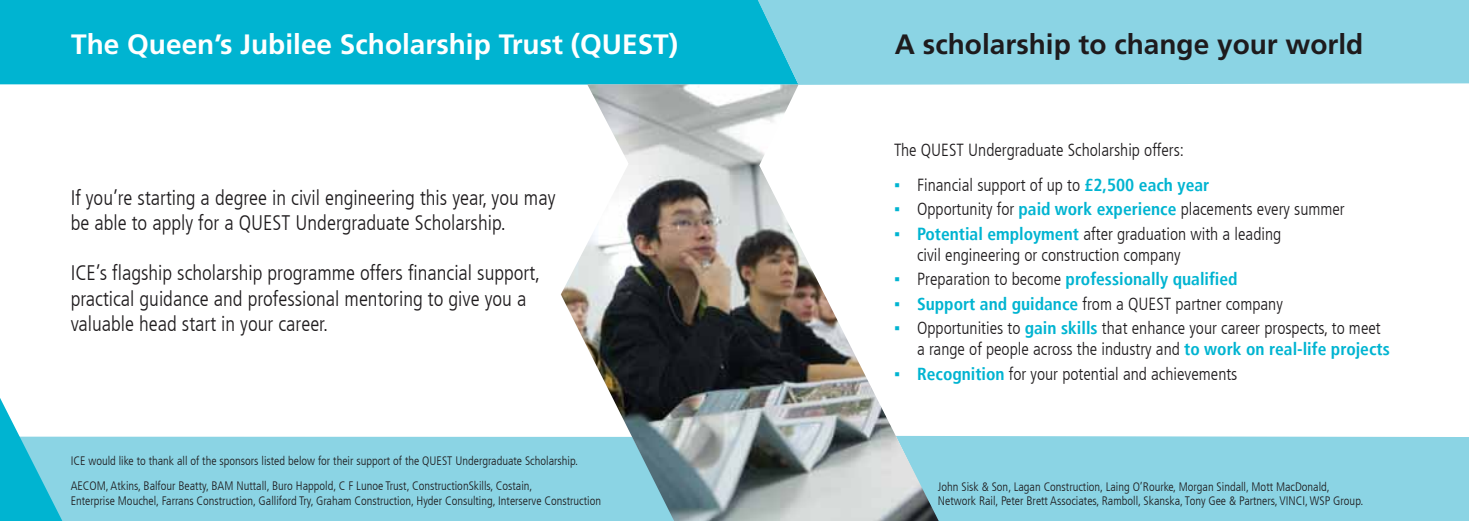
<style>
.page{position:relative;width:1469px;height:521px;background:#fff}
.page>*{position:absolute;margin:0;border:0;box-sizing:border-box;transform-origin:0 0}
.t1{font:700 28px "Frutiger CE";color:#fff}
.t2{font:700 28px "Frutiger CE";color:#1e1b1d}
.t3{font:300 condensed 21px/25.2px "Frutiger";color:#1e1b1d}
.t4{font:300 condensed 17.5px/21px "Frutiger";color:#1e1b1d}
.t5{font:700 condensed 17.5px "Frutiger";color:#00b4d1}
.t6{font:300 condensed 12.25px/25.2px "Frutiger";color:#1e1b1d}
.s1{font-family:"Arial";font-weight:400;font-stretch:normal;color:#00b4d1}
.s2{font-weight:700;color:#00b4d1}
.s3{font-family:"Arial";font-weight:400;font-stretch:normal}
.s4{font-weight:300;color:#1e1b1d}
</style>
<div class="page">
<div style="left:0;top:0;width:757px;height:85px;background:#00b4d1"></div>
<div style="left:757px;top:0;width:711px;height:85px;background:#8bd4e4"></div>
<div style="left:938px;top:436px;width:530px;height:85px;background:#8bd4e4"></div>
<div style="left:62px;top:437px;width:499px;height:84px;background:#8bd4e4"></div>
<svg style="left:0;top:398px;width:62px;height:123px"></svg>
<img style="left:561px;top:84px;width:377px;height:437px">
<h1 class="t1" style="left:71px;top:27px;width:608px">The Queen’s Jubilee Scholarship Trust (QUEST)</h1>
<h1 class="t2" style="left:895px;top:27px;width:470px">A scholarship to change your world</h1>
<h2 class="t3" style="left:71px;top:185px;width:486px">If you’re starting a degree in civil engineering this year, you may be able to apply for a QUEST Undergraduate Scholarship.</h2>
<h2 class="t3" style="left:71px;top:261px;width:471px">ICE’s flagship scholarship programme offers financial support, practical guidance and professional mentoring to give you a valuable head start in your career.</h2>
<p class="t6" style="left:71px;top:448px;width:509px">ICE would like to thank all of the sponsors listed below for their support of the QUEST Undergraduate Scholarship.<br>AECOM, Atkins, Balfour Beatty, BAM Nuttall, Buro Happold, C F Lunoe Trust, ConstructionSkills, Costain,</p>
<p class="t6" style="left:71px;top:488px;width:532px">Enterprise Mouchel, Farrans Construction, Galliford Try, Graham Construction, Hyder Consulting, Interserve Construction</p>
<h3 class="t4" style="left:894px;top:139px;width:291px">The QUEST Undergraduate Scholarship offers:</h3>
<h3 class="t4" style="left:894px;top:174px;width:316px"><span class="s1">▪</span> Financial support of up to <span class="s2">£2,500 each year</span></h3>
<h3 class="t4" style="left:894px;top:199px;width:452px"><span class="s1">▪</span> Opportunity for <span class="s2">paid work experience</span> placements every summer</h3>
<h3 class="t4" style="left:917px;top:223px;width:366px;text-indent:-23px"><span class="s1">▪</span> <span class="s2">Potential employment</span> after graduation with a leading civil engineering or construction company</h3>
<h3 class="t5" style="left:894px;top:269px;width:345px"><span class="s3">▪</span> <span class="s4">Preparation to become</span> professionally qualified</h3>
<h3 class="t4" style="left:894px;top:293px;width:390px"><span class="s1">▪</span> <span class="s2">Support and guidance</span> from a QUEST partner company</h3>
<h3 class="t4" style="left:917px;top:318px;width:474px;text-indent:-23px"><span class="s1">▪</span> Opportunities to <span class="s2">gain skills</span> that enhance your career prospects, to meet a range of people across the industry and <span class="s2">to work on real-life projects</span></h3>
<h3 class="t4" style="left:894px;top:363px;width:345px"><span class="s1">▪</span> <span class="s2">Recognition</span> for your potential and achievements</h3>
<p class="t6" style="left:938px;top:479px;width:427px;line-height:14.7px">John Sisk &amp; Son, Lagan Construction, Laing O’Rourke, Morgan Sindall, Mott MacDonald,<br>Network Rail, Peter Brett Associates, Ramboll, Skanska, Tony Gee &amp; Partners, VINCI, WSP Group.</p>
</div>
